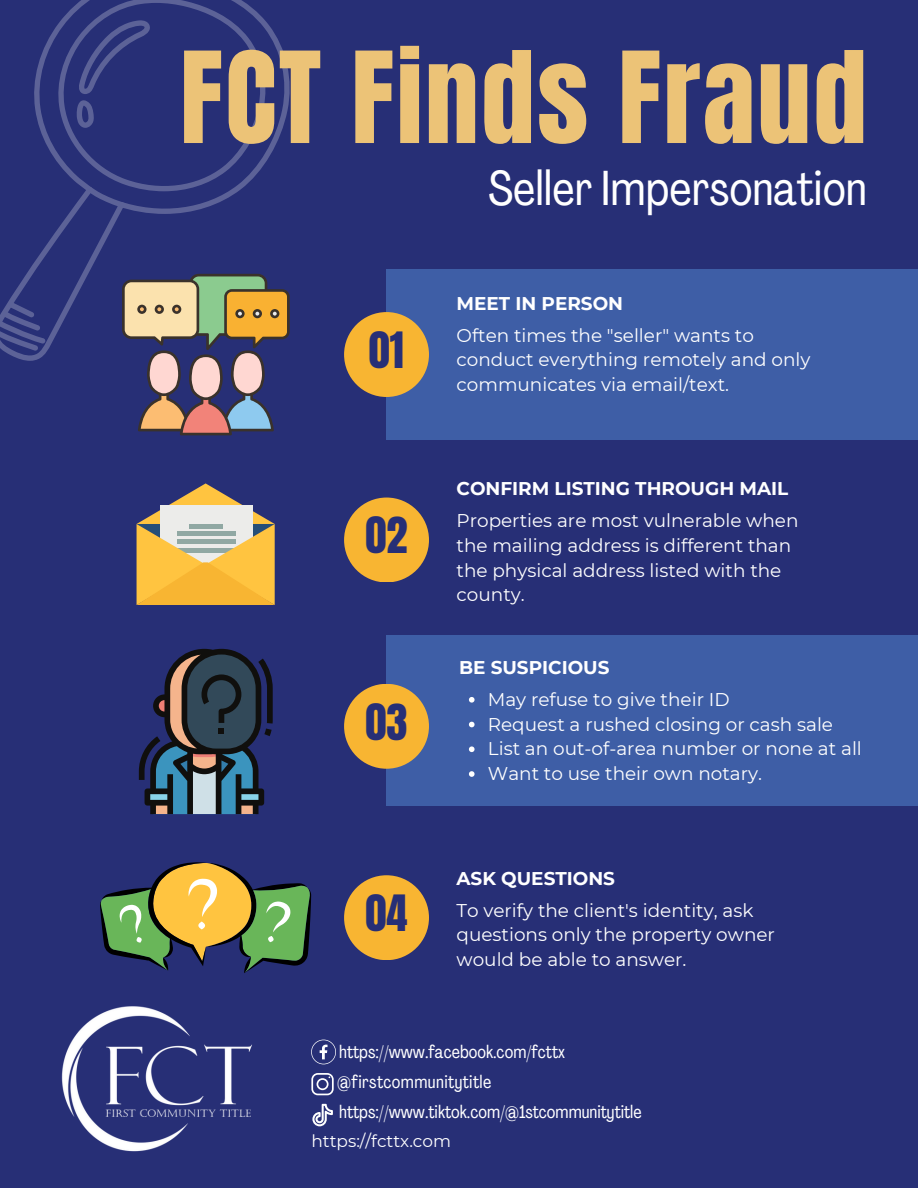
<style>
.page{position:relative;width:918px;height:1188px;background:#272f76}
.page>*{position:absolute;margin:0;border:0;box-sizing:border-box;transform-origin:0 0}
.t1{font:107.7px "Anton";letter-spacing:.02em;color:#ecc377}
.t2{font:48.45px "Agrandir Tight";color:#fff}
.t3{font:42.6px "Anton";color:#272f76}
.t4{font:18.45px/24.8px "Montserrat";color:#fff}
.t5{font:700 18.45px "Montserrat";color:#fff}
.t6{font:18px "Agrandir Tight";color:#fff}
.t7{font:18px "Agrandir Tight";letter-spacing:.02em;color:#fff}
.t8{font:16.95px "Montserrat";color:#fff}
</style>
<div class="page">
<div style="left:387px;top:269px;width:531px;height:171px;background:#3e5ea6"></div>
<div style="left:344px;top:312px;width:85px;height:85px;background:#f8b532;border-radius:50%"></div>
<div style="left:387px;top:636px;width:531px;height:170px;background:#3e5ea6"></div>
<div style="left:344px;top:498px;width:85px;height:84px;background:#f8b532;border-radius:50%"></div>
<div style="left:344px;top:684px;width:85px;height:85px;background:#f8b532;border-radius:50%"></div>
<div style="left:344px;top:875px;width:85px;height:85px;background:#f8b532;border-radius:50%"></div>
<svg style="left:137px;top:483px;width:138px;height:122px"></svg>
<svg style="left:139px;top:649px;width:134px;height:165px"></svg>
<svg style="left:100px;top:862px;width:211px;height:111px"></svg>
<img style="left:61px;top:1006px;width:191px;height:145px">
<svg style="left:0;top:0;width:290px;height:435px"></svg>
<svg style="left:469px;top:697px;width:6px;height:6px"></svg>
<svg style="left:469px;top:722px;width:6px;height:5px"></svg>
<svg style="left:469px;top:746px;width:6px;height:6px"></svg>
<svg style="left:469px;top:771px;width:6px;height:6px"></svg>
<svg style="left:311px;top:1040px;width:25px;height:24px"></svg>
<svg style="left:311px;top:1073px;width:23px;height:22px"></svg>
<svg style="left:312px;top:1104px;width:21px;height:22px"></svg>
<p class="t1" style="left:180px;top:20px;width:689px">FCT Finds Fraud</p>
<p class="t2" style="left:488px;top:169px;width:380px">Seller Impersonation</p>
<p class="t3" style="left:369px;top:319px;width:37px">01</p>
<p class="t3" style="left:365px;top:505px;width:44px">02</p>
<p class="t3" style="left:365px;top:691px;width:44px">03</p>
<p class="t3" style="left:365px;top:883px;width:44px">04</p>
<p class="t5" style="left:457px;top:292px;width:168px">MEET IN PERSON</p>
<p class="t4" style="left:457px;top:323px;width:356px">Often times the "seller" wants to conduct everything remotely and only communicates via email/text.</p>
<p class="t5" style="left:457px;top:478px;width:333px">CONFIRM LISTING THROUGH MAIL</p>
<p class="t4" style="left:457px;top:508px;width:344px">Properties are most vulnerable when the mailing address is different than the physical address listed with the county.</p>
<p class="t5" style="left:459px;top:656px;width:152px">BE SUSPICIOUS</p>
<p class="t4" style="left:488px;top:687px;width:243px">May refuse to give their ID</p>
<p class="t4" style="left:488px;top:712px;width:347px">Request a rushed closing or cash sale</p>
<p class="t4" style="left:488px;top:736px;width:376px">List an out-of-area number or none at all</p>
<p class="t4" style="left:488px;top:761px;width:276px">Want to use their own notary.</p>
<p class="t5" style="left:457px;top:867px;width:160px">ASK QUESTIONS</p>
<p class="t4" style="left:457px;top:898px;width:320px">To verify the client's identity, ask questions only the property owner would be able to answer.</p>
<p class="t6" style="left:339px;top:1045px;width:227px">https://www.facebook.com/fcttx</p>
<p class="t7" style="left:337px;top:1075px;width:156px">@firstcommunitytitle</p>
<p class="t6" style="left:339px;top:1104px;width:304px">https://www.tiktok.com/@1stcommunitytitle</p>
<p class="t8" style="left:311px;top:1131px;width:141px">https://fcttx.com</p>
</div>
